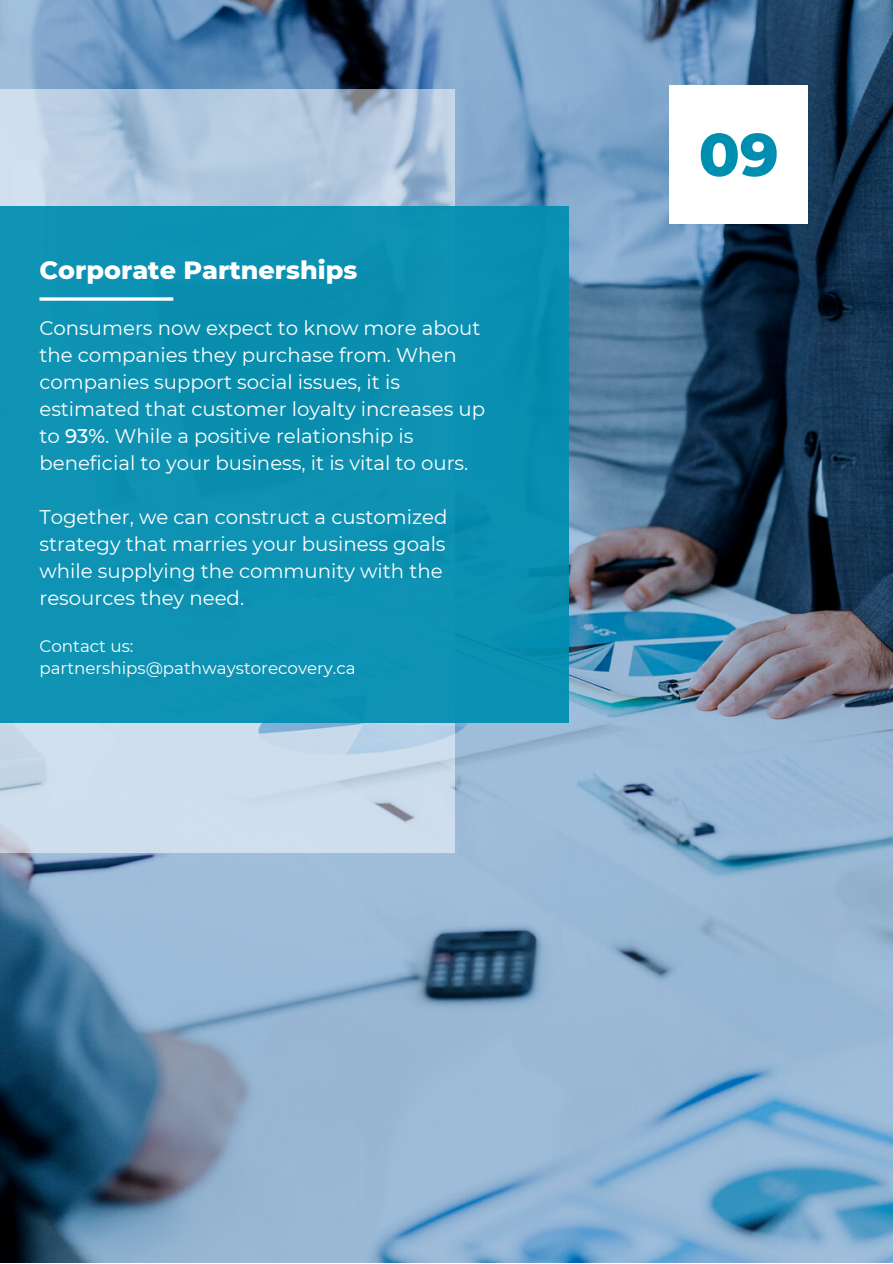
<style>
.page{position:relative;width:893px;height:1264px;background:#fff}
.page>*{position:absolute;margin:0;border:0;box-sizing:border-box;transform-origin:0 0}
.t1{font:800 60px "Montserrat";color:#008eb0}
.t2{font:800 25.5px "Montserrat";color:#fff}
.t3{font:19.65px/27px "Montserrat";color:#fff}
.t4{font:16.65px/22.5px "Montserrat";color:#fff}
.s1{font-weight:500}
</style>
<div class="page">
<img style="left:0;top:0;width:892px;height:1262px">
<img style="left:0;top:89px;width:454px;height:763px">
<div style="left:0;top:206px;width:568px;height:516px;background:#0e92b3"></div>
<svg style="left:39px;top:297px;width:134px;height:4px"></svg>
<div style="left:669px;top:85px;width:139px;height:138px;background:#fff"></div>
<p class="t2" style="left:39px;top:254px;width:319px">Corporate Partnerships</p>
<p class="t3" style="left:39px;top:315px;width:447px">Consumers now expect to know more about the companies they purchase from. When companies support social issues, it is estimated that customer loyalty increases up to <span class="s1">93%</span>. While a positive relationship is beneficial to your business, it is vital to ours.</p>
<p class="t3" style="left:39px;top:504px;width:409px">Together, we can construct a customized strategy that marries your business goals while supplying the community with the resources they need.</p>
<p class="t4" style="left:39px;top:634px;width:318px">Contact us: partnerships@pathwaystorecovery.ca</p>
<h1 class="t1" style="left:698px;top:118px;width:81px">09</h1>
</div>
